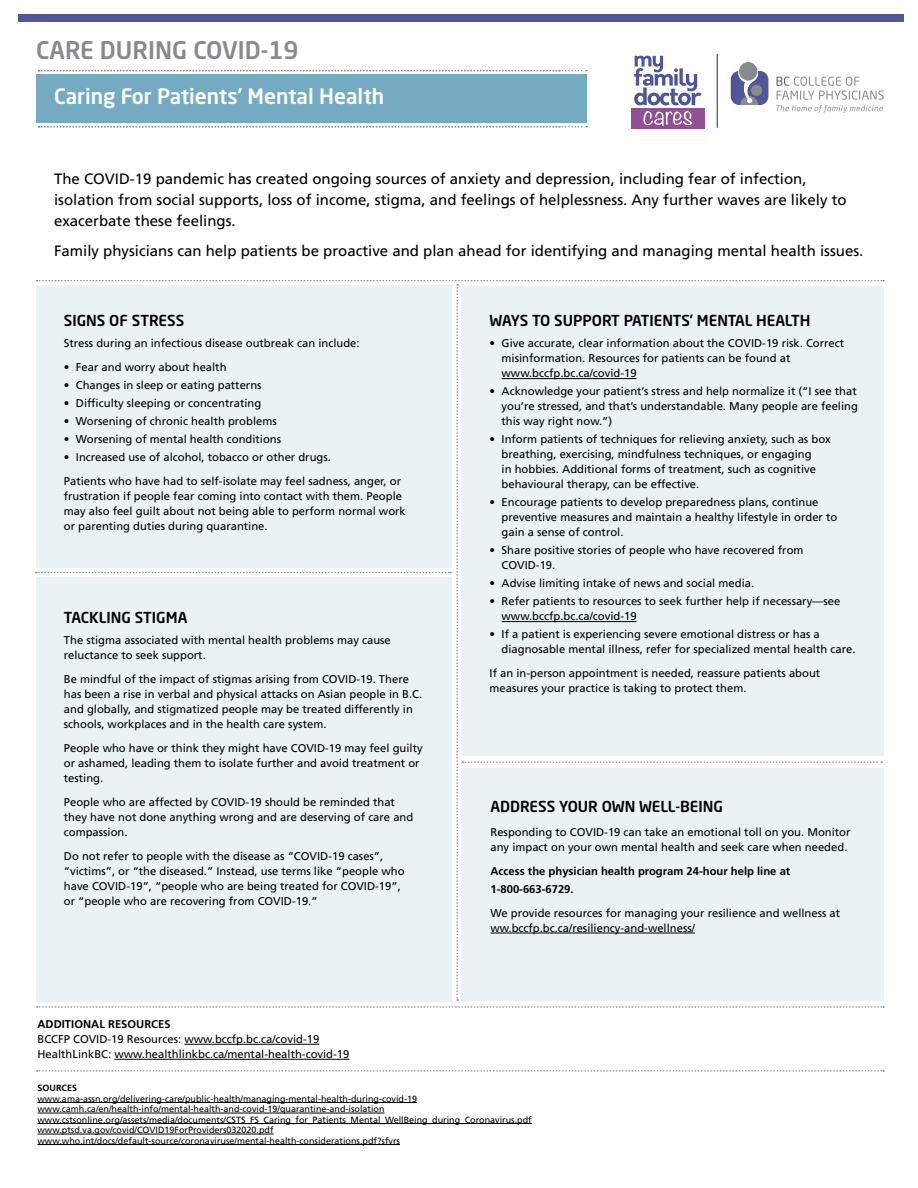
<style>
.page{position:relative;width:918px;height:1188px;background:#fff}
.page>*{position:absolute;margin:0;border:0;box-sizing:border-box;transform-origin:0 0}
.t1{font:500 24px "Neo Sans Std";color:#878a8f}
.t2{font:500 21px "Neo Sans Std";color:#fff}
.t3{font:15px/21px "Frutiger LT Std";color:#000}
.t4{font:500 15px "Neo Sans Std";color:#000}
.t5{font:11.25px/15px "Frutiger LT Std";color:#000}
.t6{font:700 11.25px/18px "Frutiger LT Std";color:#000}
.t7{font:9px/10.5px "Frutiger LT Std";color:#000}
.t8{font:700 9px "Frutiger LT Std";color:#000}
</style>
<div class="page">
<div style="left:18px;top:14px;width:886px;height:8px;background:#4f5894"></div>
<svg style="left:634px;top:56px;width:68px;height:49px"></svg>
<div style="left:631px;top:108px;width:73px;height:20px;background:#924e96"></div>
<svg style="left:643px;top:111px;width:49px;height:15px"></svg>
<svg style="left:776px;top:77px;width:108px;height:36px"></svg>
<svg style="left:731px;top:67px;width:37px;height:38px"></svg>
<div style="left:739px;top:62px;width:18px;height:19px;background:#878a8f;border-radius:50%"></div>
<hr style="left:717px;top:54px;width:1px;height:74px;background:#4f5894">
<div style="left:37px;top:74px;width:550px;height:49px;background:#74abc3"></div>
<hr style="left:184px;top:1044px;width:135px;height:1px;background:#000">
<hr style="left:114px;top:1059px;width:235px;height:1px;background:#000">
<hr style="left:38px;top:1102px;width:379px;height:1px;background:#000">
<hr style="left:38px;top:1113px;width:347px;height:1px;background:#000">
<hr style="left:38px;top:1123px;width:494px;height:1px;background:#000">
<hr style="left:38px;top:1134px;width:236px;height:1px;background:#000">
<hr style="left:38px;top:1144px;width:362px;height:1px;background:#000">
<svg style="left:37px;top:1070px;width:847px;height:2px"></svg>
<svg style="left:39px;top:70px;width:548px;height:1px"></svg>
<svg style="left:39px;top:126px;width:548px;height:2px"></svg>
<div style="left:36px;top:280px;width:848px;height:728px;background:#eaf2f6"></div>
<h1 class="t1" style="left:36px;top:35px;width:264px">CARE DURING COVID-19</h1>
<h2 class="t2" style="left:54px;top:83px;width:332px">Caring For Patients’ Mental Health</h2>
<p class="t3" style="left:54px;top:168px;width:794px">The COVID-19 pandemic has created ongoing sources of anxiety and depression, including fear of infection, isolation from social supports, loss of income, stigma, and feelings of helplessness. Any further waves are likely to exacerbate these feelings.</p>
<h3 class="t3" style="left:54px;top:240px;width:811px">Family physicians can help patients be proactive and plan ahead for identifying and managing mental health issues.</h3>
<h3 class="t4" style="left:64px;top:311px;width:122px">SIGNS OF STRESS</h3>
<p class="t5" style="left:64px;top:336px;width:297px">Stress during an infectious disease outbreak can include:</p>
<p class="t5" style="left:64px;top:360px;width:164px">• Fear and worry about health</p>
<p class="t5" style="left:64px;top:378px;width:199px">• Changes in sleep or eating patterns</p>
<p class="t5" style="left:64px;top:396px;width:199px">• Difficulty sleeping or concentrating</p>
<p class="t5" style="left:64px;top:414px;width:214px">• Worsening of chronic health problems</p>
<p class="t5" style="left:64px;top:432px;width:219px">• Worsening of mental health conditions</p>
<p class="t5" style="left:64px;top:446px;width:339px;line-height:24px">• Increased use of alcohol, tobacco or other drugs.<br>Patients who have had to self-isolate may feel sadness, anger, or</p>
<p class="t5" style="left:64px;top:489px;width:343px">frustration if people fear coming into contact with them. People may also feel guilt about not being able to perform normal work or parenting duties during quarantine.</p>
<h3 class="t4" style="left:64px;top:608px;width:125px">TACKLING STIGMA</h3>
<p class="t5" style="left:64px;top:632px;width:328px">The stigma associated with mental health problems may cause reluctance to seek support.</p>
<p class="t5" style="left:64px;top:671px;width:360px">Be mindful of the impact of stigmas arising from COVID-19. There has been a rise in verbal and physical attacks on Asian people in B.C. and globally, and stigmatized people may be treated differently in schools, workplaces and in the health care system.</p>
<p class="t5" style="left:64px;top:740px;width:360px">People who have or think they might have COVID-19 may feel guilty or ashamed, leading them to isolate further and avoid treatment or testing.</p>
<p class="t5" style="left:64px;top:794px;width:351px">People who are affected by COVID-19 should be reminded that they have not done anything wrong and are deserving of care and compassion.</p>
<p class="t5" style="left:64px;top:848px;width:342px">Do not refer to people with the disease as “COVID-19 cases”, “victims”, or “the diseased.” Instead, use terms like “people who have COVID-19”, “people who are being treated for COVID-19”, or “people who are recovering from COVID-19.”</p>
<p class="t6" style="left:38px;top:1015px;width:135px">ADDITIONAL RESOURCES</p>
<p class="t5" style="left:38px;top:1032px;width:313px">BCCFP COVID-19 Resources: www.bccfp.bc.ca/covid-19<br>HealthLinkBC: www.healthlinkbc.ca/mental-health-covid-19</p>
<h3 class="t4" style="left:490px;top:311px;width:323px">WAYS TO SUPPORT PATIENTS’ MENTAL HEALTH</h3>
<p class="t5" style="left:502px;top:336px;width:344px;text-indent:-12px">• Give accurate, clear information about the COVID-19 risk. Correct misinformation. Resources for patients can be found at www.bccfp.bc.ca/covid-19</p>
<p class="t5" style="left:502px;top:384px;width:358px;text-align:justify;text-indent:-12px">• Acknowledge your patient’s stress and help normalize it (“I see that you’re stressed, and that’s understandable. Many people are feeling this way right now.”)</p>
<p class="t5" style="left:502px;top:432px;width:331px;text-indent:-12px">• Inform patients of techniques for relieving anxiety, such as box breathing, exercising, mindfulness techniques, or engaging<br>in hobbies. Additional forms of treatment, such as cognitive behavioural therapy, can be effective.</p>
<p class="t5" style="left:502px;top:495px;width:337px;text-indent:-12px">• Encourage patients to develop preparedness plans, continue preventive measures and maintain a healthy lifestyle in order to gain a sense of control.</p>
<p class="t5" style="left:502px;top:543px;width:303px;text-indent:-12px">• Share positive stories of people who have recovered from<br>COVID-19.</p>
<p class="t5" style="left:490px;top:576px;width:266px">• Advise limiting intake of news and social media.</p>
<p class="t5" style="left:502px;top:594px;width:340px;text-indent:-12px">• Refer patients to resources to seek further help if necessary—see www.bccfp.bc.ca/covid-19</p>
<p class="t5" style="left:502px;top:627px;width:355px;text-indent:-12px">• If a patient is experiencing severe emotional distress or has a diagnosable mental illness, refer for specialized mental health care.</p>
<p class="t5" style="left:490px;top:666px;width:332px">If an in-person appointment is needed, reassure patients about measures your practice is taking to protect them.</p>
<h3 class="t4" style="left:490px;top:797px;width:234px">ADDRESS YOUR OWN WELL-BEING</h3>
<p class="t5" style="left:490px;top:825px;width:362px">Responding to COVID-19 can take an emotional toll on you. Monitor any impact on your own mental health and seek care when needed.</p>
<p class="t6" style="left:490px;top:862px;width:301px">Access the physician health program 24-hour help line at<br>1-800-663-6729.</p>
<p class="t5" style="left:490px;top:906px;width:351px">We provide resources for managing your resilience and wellness at ww.bccfp.bc.ca/resiliency-and-wellness/</p>
<p class="t8" style="left:38px;top:1083px;width:41px">SOURCES</p>
<p class="t7" style="left:38px;top:1093px;width:496px">www.ama-assn.org/delivering-care/public-health/managing-mental-health-during-covid-19 www.camh.ca/en/health-info/mental-health-and-covid-19/quarantine-and-isolation www.cstsonline.org/assets/media/documents/CSTS_FS_Caring_for_Patients_Mental_WellBeing_during_Coronavirus.pdf www.ptsd.va.gov/covid/COVID19ForProviders032020.pdf www.who.int/docs/default-source/coronaviruse/mental-health-considerations.pdf?sfvrs</p>
</div>
